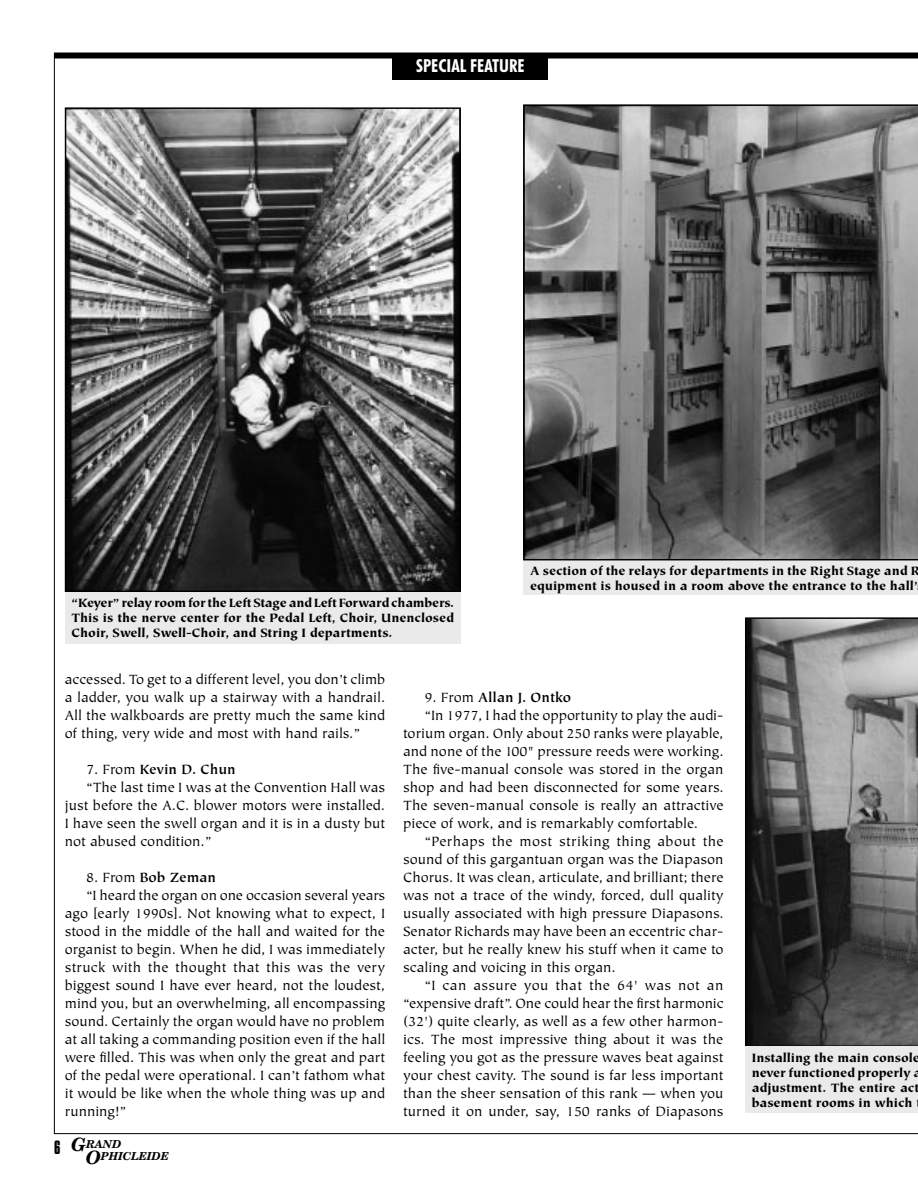
<style>
.page{position:relative;width:918px;height:1188px;background:#fff}
.page>*{position:absolute;margin:0;border:0;box-sizing:border-box;transform-origin:0 0}
.t1{font:700 condensed 18px "Futura BT";color:#fff}
.t2{font:15px/18px "Tiepolo";color:#000;text-align:justify}
.t3{font:700 15px "Tiepolo";color:#000}
.t4{font:15px "Tiepolo";letter-spacing:.02em;color:#000}
.t5{font:15px "Tiepolo";letter-spacing:.025em;color:#000}
.t6{font:900 13.5px/15px "Tiepolo";color:#000}
.t7{font:italic 700 10.95px/11.7px "Century Schoolbook BT";letter-spacing:-.01em;color:#000}
.s1{font-weight:400}
.s2{font-family:"Compacta BT";font-weight:400;font-style:normal;font-size:16.5px}
.s3{font-size:18.3px}
</style>
<div class="page">
<div style="left:54px;top:52px;width:864px;height:6px;background:#000"></div>
<div style="left:392px;top:54px;width:156px;height:25px;background:#000"></div>
<div style="left:65px;top:591px;width:396px;height:53px;background:#eaeaea"></div>
<img style="left:68px;top:110px;width:390px;height:479px">
<div style="left:65px;top:107px;width:396px;height:485px;border:2px solid #000"></div>
<svg style="left:745px;top:617px;width:173px;height:429px;background:#606060"></svg>
<div style="left:745px;top:1046px;width:173px;height:67px;background:#eaeaea"></div>
<div style="left:523px;top:559px;width:395px;height:36px;background:#eaeaea"></div>
<svg style="left:523px;top:104px;width:395px;height:456px;background:#656565"></svg>
<p class="t1" style="left:416px;top:55px;width:110px">SPECIAL FEATURE</p>
<p class="t6" style="left:72px;top:595px;width:384px;text-align:justify">“Keyer” relay room for the Left Stage and Left Forward chambers.<br>This is the nerve center for the Pedal Left, Choir, Unenclosed Choir, Swell, Swell-Choir, and String I departments.</p>
<p class="t6" style="left:530px;top:564px;width:391px">A section of the relays for departments in the Right Stage and R equipment is housed in a room above the entrance to the hall’</p>
<p class="t2" style="left:65px;top:671px;width:322px">accessed. To get to a different level, you don’t climb a ladder, you walk up a stairway with a handrail.<br>All the walkboards are pretty much the same kind of thing, very wide and most with hand rails.”</p>
<p class="t3" style="left:86px;top:761px;width:151px"><span class="s1">7. From</span> Kevin D. Chun</p>
<p class="t2" style="left:86px;top:779px;width:301px">“The last time I was at the Convention Hall was</p>
<p class="t2" style="left:65px;top:797px;width:322px">just before the A.C. blower motors were installed.</p>
<p class="t2" style="left:65px;top:815px;width:322px">I have seen the swell organ and it is in a dusty but</p>
<p class="t2" style="left:65px;top:833px;width:148px">not abused condition.”</p>
<p class="t3" style="left:86px;top:869px;width:132px"><span class="s1">8. From</span> Bob Zeman</p>
<p class="t2" style="left:86px;top:887px;width:301px">“I heard the organ on one occasion several years</p>
<p class="t2" style="left:65px;top:905px;width:322px">ago [early 1990s]. Not knowing what to expect, I</p>
<p class="t2" style="left:65px;top:923px;width:322px">stood in the middle of the hall and waited for the</p>
<p class="t2" style="left:65px;top:941px;width:322px">organist to begin. When he did, I was immediately</p>
<p class="t2" style="left:65px;top:959px;width:322px">struck with the thought that this was the very</p>
<p class="t2" style="left:65px;top:977px;width:322px">biggest sound I have ever heard, not the loudest,</p>
<p class="t2" style="left:65px;top:995px;width:322px">mind you, but an overwhelming, all encompassing</p>
<p class="t2" style="left:65px;top:1013px;width:322px">sound. Certainly the organ would have no problem</p>
<p class="t2" style="left:65px;top:1031px;width:322px">at all taking a commanding position even if the hall</p>
<p class="t2" style="left:65px;top:1049px;width:322px">were filled. This was when only the great and part</p>
<p class="t2" style="left:65px;top:1067px;width:322px">of the pedal were operational. I can’t fathom what</p>
<p class="t2" style="left:65px;top:1085px;width:322px">it would be like when the whole thing was up and</p>
<p class="t2" style="left:65px;top:1103px;width:63px">running!”</p>
<p class="t7" style="left:86px;top:1138px;width:85px;text-indent:-32px"><span class="s2">6</span> <span class="s3">G</span>RAND<br><span class="s3">O</span>PHICLEIDE</p>
<p class="t3" style="left:424px;top:689px;width:148px"><span class="s1">9. From</span> Allan J. Ontko</p>
<p class="t2" style="left:424px;top:707px;width:301px">“In 1977, I had the opportunity to play the audi-</p>
<p class="t2" style="left:403px;top:725px;width:322px">torium organ. Only about 250 ranks were playable,</p>
<p class="t2" style="left:403px;top:743px;width:322px">and none of the 100" pressure reeds were working.</p>
<p class="t2" style="left:403px;top:761px;width:322px">The five-manual console was stored in the organ</p>
<p class="t2" style="left:403px;top:779px;width:322px">shop and had been disconnected for some years.</p>
<p class="t2" style="left:403px;top:797px;width:322px">The seven-manual console is really an attractive</p>
<p class="t2" style="left:403px;top:815px;width:296px">piece of work, and is remarkably comfortable.</p>
<p class="t4" style="left:424px;top:833px;width:301px">“Perhaps the most striking thing about the</p>
<p class="t2" style="left:403px;top:851px;width:322px">sound of this gargantuan organ was the Diapason</p>
<p class="t2" style="left:403px;top:869px;width:322px">Chorus. It was clean, articulate, and brilliant; there</p>
<p class="t2" style="left:403px;top:887px;width:322px">was not a trace of the windy, forced, dull quality</p>
<p class="t2" style="left:403px;top:905px;width:322px">usually associated with high pressure Diapasons.</p>
<p class="t2" style="left:403px;top:923px;width:322px">Senator Richards may have been an eccentric char-</p>
<p class="t2" style="left:403px;top:941px;width:322px">acter, but he really knew his stuff when it came to</p>
<p class="t2" style="left:403px;top:959px;width:214px">scaling and voicing in this organ.</p>
<p class="t5" style="left:424px;top:977px;width:300px">“I can assure you that the 64' was not an</p>
<p class="t2" style="left:403px;top:995px;width:322px">“expensive draft”. One could hear the first harmonic</p>
<p class="t2" style="left:403px;top:1013px;width:322px">(32') quite clearly, as well as a few other harmon-</p>
<p class="t2" style="left:403px;top:1031px;width:322px">ics. The most impressive thing about it was the</p>
<p class="t2" style="left:403px;top:1049px;width:322px">feeling you got as the pressure waves beat against</p>
<p class="t2" style="left:403px;top:1067px;width:322px">your chest cavity. The sound is far less important</p>
<p class="t2" style="left:403px;top:1085px;width:322px">than the sheer sensation of this rank — when you</p>
<p class="t2" style="left:403px;top:1103px;width:322px">turned it on under, say, 150 ranks of Diapasons</p>
<p class="t6" style="left:752px;top:1051px;width:171px">Installing the main console never functioned properly a adjustment. The entire act basement rooms in which</p>
</div>
